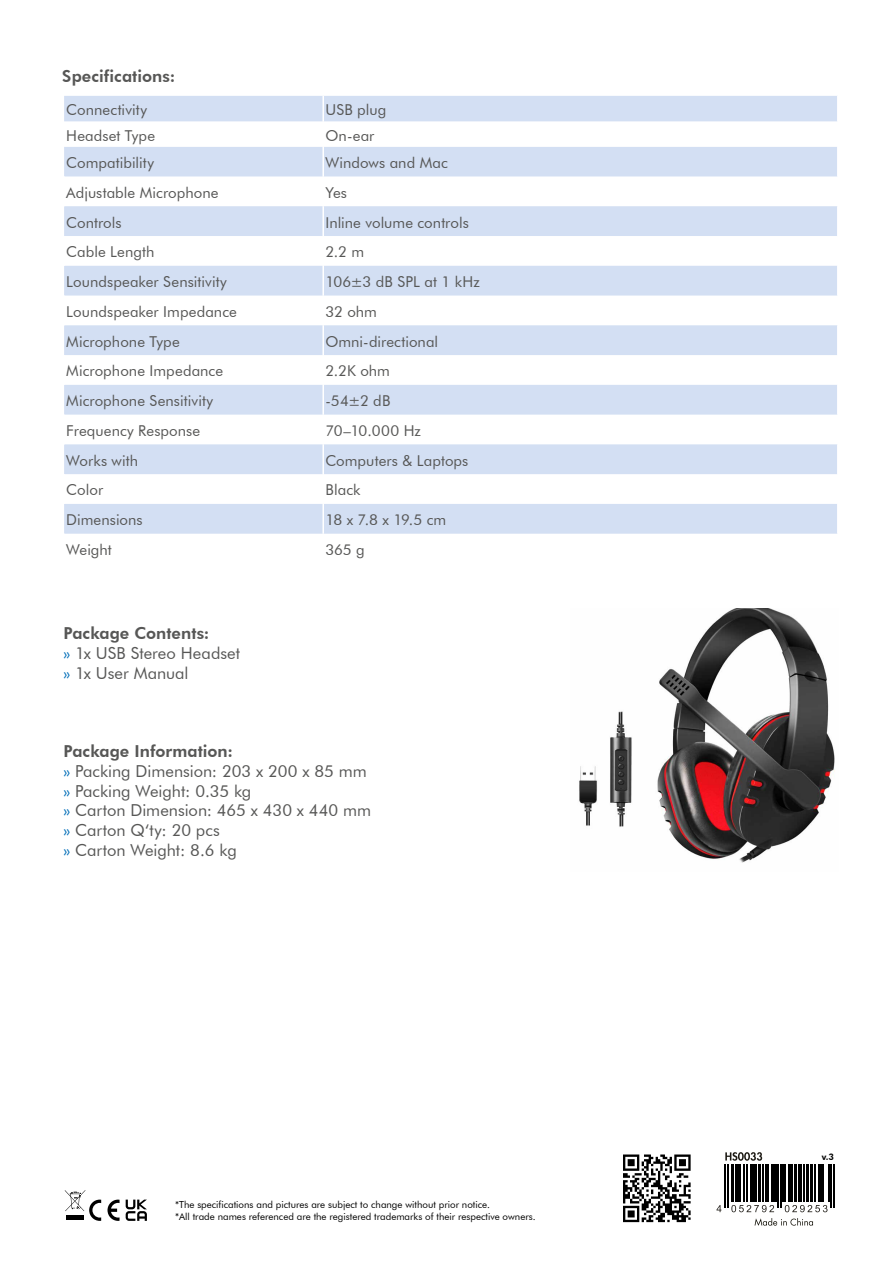
<style>
.page{position:relative;width:893px;height:1263px;background:#fff}
.page>*{position:absolute;margin:0;border:0;box-sizing:border-box;transform-origin:0 0}
.t1{font:16.5px/19.8px "Futura BT";color:#575756}
.t2{font:800 16.5px "Futura BT";letter-spacing:.005em;color:#575756}
.t3{font:15px "Futura BT";letter-spacing:.005em;color:#575756}
.t4{font:9.75px/11.7px "Futura BT";color:#000}
.t5{font:800 9px "Futura BT";color:#000}
.s1{font-weight:800}
.s2{color:#006eb8}
</style>
<div class="page">
<svg style="left:65px;top:1190px;width:36px;height:31px"></svg>
<svg style="left:108px;top:1199px;width:12px;height:22px"></svg>
<svg style="left:126px;top:1199px;width:21px;height:22px"></svg>
<svg style="left:64px;top:96px;width:773px;height:438px;fill:#d3dff3"></svg>
<hr style="left:322px;top:96px;width:2px;height:25px;background:#fff">
<hr style="left:322px;top:121px;width:2px;height:26px;background:#fff">
<hr style="left:322px;top:147px;width:2px;height:29px;background:#fff">
<hr style="left:63px;top:176px;width:2px;height:30px;background:#fff">
<hr style="left:322px;top:176px;width:2px;height:30px;background:#fff">
<hr style="left:322px;top:206px;width:2px;height:30px;background:#fff">
<hr style="left:63px;top:236px;width:2px;height:30px;background:#fff">
<hr style="left:322px;top:236px;width:2px;height:30px;background:#fff">
<hr style="left:322px;top:266px;width:2px;height:30px;background:#fff">
<hr style="left:63px;top:296px;width:2px;height:29px;background:#fff">
<hr style="left:322px;top:296px;width:2px;height:29px;background:#fff">
<hr style="left:322px;top:325px;width:2px;height:30px;background:#fff">
<hr style="left:63px;top:355px;width:2px;height:30px;background:#fff">
<hr style="left:322px;top:355px;width:2px;height:30px;background:#fff">
<hr style="left:322px;top:385px;width:2px;height:30px;background:#fff">
<hr style="left:63px;top:415px;width:2px;height:29px;background:#fff">
<hr style="left:322px;top:415px;width:2px;height:29px;background:#fff">
<hr style="left:322px;top:444px;width:2px;height:30px;background:#fff">
<hr style="left:63px;top:474px;width:2px;height:30px;background:#fff">
<hr style="left:322px;top:474px;width:2px;height:30px;background:#fff">
<hr style="left:322px;top:504px;width:2px;height:30px;background:#fff">
<svg style="left:755px;top:1218px;width:58px;height:8px"></svg>
<svg style="left:623px;top:1154px;width:68px;height:68px"></svg>
<svg style="left:725px;top:1152px;width:37px;height:9px"></svg>
<svg style="left:716px;top:1205px;width:5px;height:7px"></svg>
<svg style="left:731px;top:1205px;width:43px;height:7px"></svg>
<svg style="left:785px;top:1205px;width:42px;height:7px"></svg>
<hr style="left:725px;top:1164px;width:1px;height:43px;background:#000">
<hr style="left:727px;top:1164px;width:1px;height:43px;background:#000">
<hr style="left:732px;top:1164px;width:2px;height:38px;background:#000">
<hr style="left:735px;top:1164px;width:1px;height:38px;background:#000">
<hr style="left:738px;top:1164px;width:3px;height:38px;background:#000">
<hr style="left:743px;top:1164px;width:1px;height:38px;background:#000">
<hr style="left:747px;top:1164px;width:1px;height:38px;background:#000">
<hr style="left:750px;top:1164px;width:2px;height:38px;background:#000">
<hr style="left:754px;top:1164px;width:3px;height:38px;background:#000">
<hr style="left:758px;top:1164px;width:2px;height:38px;background:#000">
<hr style="left:763px;top:1164px;width:1px;height:38px;background:#000">
<hr style="left:765px;top:1164px;width:3px;height:38px;background:#000">
<hr style="left:771px;top:1164px;width:2px;height:38px;background:#000">
<hr style="left:774px;top:1164px;width:3px;height:38px;background:#000">
<hr style="left:778px;top:1164px;width:1px;height:43px;background:#000">
<hr style="left:780px;top:1164px;width:1px;height:43px;background:#000">
<hr style="left:782px;top:1164px;width:4px;height:38px;background:#000">
<hr style="left:788px;top:1164px;width:1px;height:38px;background:#000">
<hr style="left:790px;top:1164px;width:3px;height:38px;background:#000">
<hr style="left:794px;top:1164px;width:2px;height:38px;background:#000">
<hr style="left:799px;top:1164px;width:3px;height:38px;background:#000">
<hr style="left:803px;top:1164px;width:1px;height:38px;background:#000">
<hr style="left:807px;top:1164px;width:2px;height:38px;background:#000">
<hr style="left:810px;top:1164px;width:2px;height:38px;background:#000">
<hr style="left:815px;top:1164px;width:1px;height:38px;background:#000">
<hr style="left:818px;top:1164px;width:3px;height:38px;background:#000">
<hr style="left:823px;top:1164px;width:1px;height:38px;background:#000">
<hr style="left:828px;top:1164px;width:1px;height:38px;background:#000">
<hr style="left:831px;top:1164px;width:1px;height:43px;background:#000">
<hr style="left:833px;top:1164px;width:1px;height:43px;background:#000">
<img style="left:579px;top:608px;width:256px;height:255px">
<p class="t2" style="left:62px;top:66px;width:114px">Specifications:</p>
<p class="t3" style="left:66px;top:101px;width:82px">Connectivity</p>
<p class="t3" style="left:325px;top:101px;width:63px">USB plug</p>
<p class="t3" style="left:66px;top:126px;width:90px">Headset Type</p>
<p class="t3" style="left:325px;top:126px;width:51px">On-ear</p>
<p class="t3" style="left:66px;top:154px;width:89px">Compatibility</p>
<p class="t3" style="left:325px;top:154px;width:124px">Windows and Mac</p>
<p class="t3" style="left:66px;top:183px;width:154px">Adjustable Microphone</p>
<p class="t3" style="left:325px;top:183px;width:23px">Yes</p>
<p class="t3" style="left:66px;top:213px;width:57px">Controls</p>
<p class="t3" style="left:325px;top:213px;width:145px">Inline volume controls</p>
<p class="t3" style="left:66px;top:243px;width:90px">Cable Length</p>
<p class="t3" style="left:325px;top:243px;width:40px">2.2 m</p>
<p class="t3" style="left:66px;top:273px;width:162px">Loundspeaker Sensitivity</p>
<p class="t3" style="left:325px;top:273px;width:156px">106±3 dB SPL at 1 kHz</p>
<p class="t3" style="left:66px;top:302px;width:172px">Loundspeaker Impedance</p>
<p class="t3" style="left:325px;top:302px;width:53px">32 ohm</p>
<p class="t3" style="left:66px;top:332px;width:115px">Microphone Type</p>
<p class="t3" style="left:325px;top:332px;width:114px">Omni-directional</p>
<p class="t3" style="left:66px;top:362px;width:158px">Microphone Impedance</p>
<p class="t3" style="left:325px;top:362px;width:66px">2.2K ohm</p>
<p class="t3" style="left:66px;top:392px;width:148px">Microphone Sensitivity</p>
<p class="t3" style="left:325px;top:392px;width:67px">-54±2 dB</p>
<p class="t3" style="left:66px;top:421px;width:135px">Frequency Response</p>
<p class="t3" style="left:325px;top:421px;width:97px">70–10.000 Hz</p>
<p class="t3" style="left:66px;top:451px;width:73px">Works with</p>
<p class="t3" style="left:325px;top:451px;width:145px">Computers &amp; Laptops</p>
<p class="t3" style="left:66px;top:481px;width:39px">Color</p>
<p class="t3" style="left:325px;top:481px;width:37px">Black</p>
<p class="t3" style="left:66px;top:511px;width:78px">Dimensions</p>
<p class="t3" style="left:325px;top:511px;width:122px">18 x 7.8 x 19.5 cm</p>
<p class="t3" style="left:66px;top:540px;width:47px">Weight</p>
<p class="t3" style="left:325px;top:540px;width:41px">365 g</p>
<p class="t1" style="left:63px;top:623px;width:178px"><span class="s1">Package Contents:<br></span><span class="s2">»</span> 1x USB Stereo Headset <span class="s2">»</span> 1x User Manual</p>
<p class="t1" style="left:63px;top:741px;width:309px"><span class="s1">Package Information:<br></span><span class="s2">»</span> Packing Dimension: 203 x 200 x 85 mm <span class="s2">»</span> Packing Weight: 0.35 kg<br><span class="s2">»</span> Carton Dimension: 465 x 430 x 440 mm <span class="s2">»</span> Carton Q‘ty: 20 pcs<br><span class="s2">»</span> Carton Weight: 8.6 kg</p>
<p class="t4" style="left:175px;top:1199px;width:362px">*The specifications and pictures are subject to change without prior notice.<br>*All trade names referenced are the registered trademarks of their respective owners.</p>
<p class="t5" style="left:822px;top:1151px;width:14px">v.3</p>
</div>
